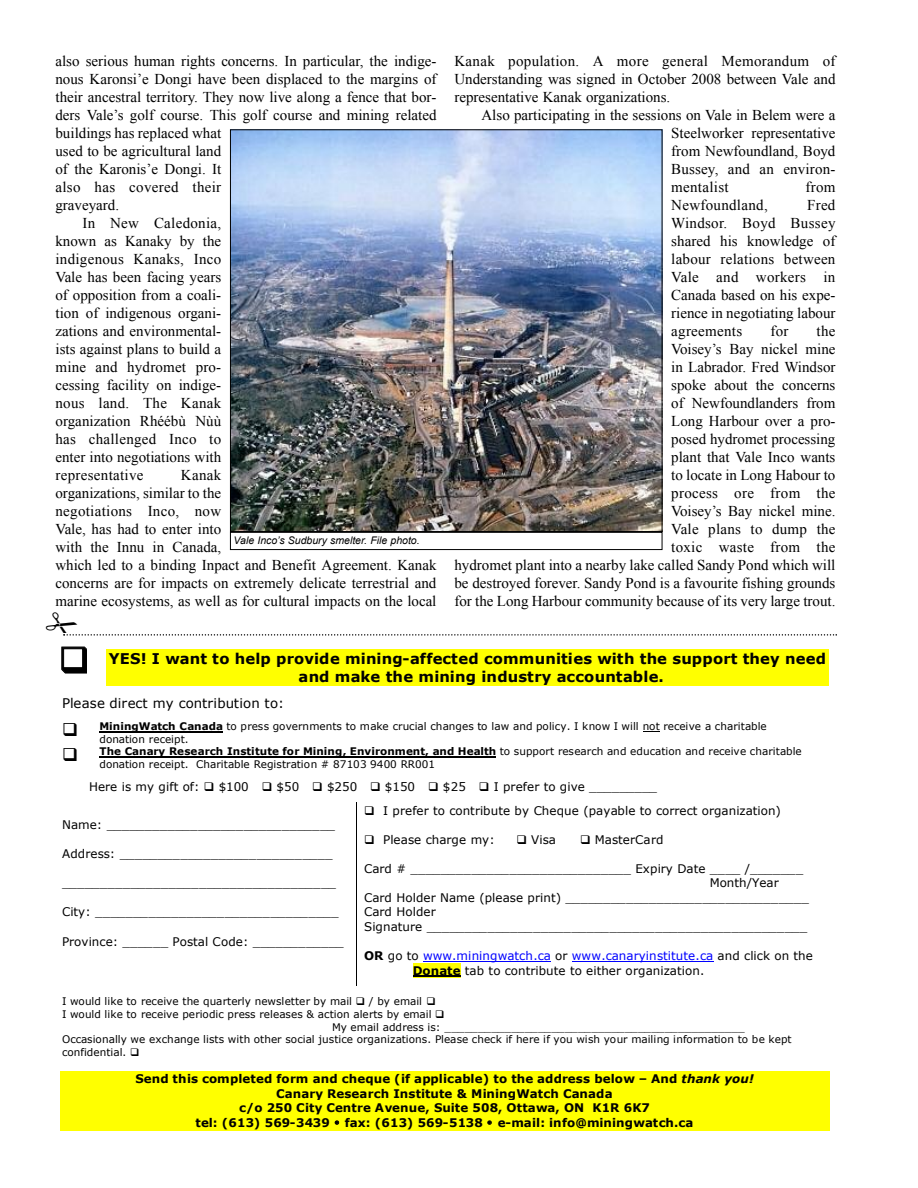
<style>
.page{position:relative;width:918px;height:1188px;background:#fff}
.page>*{position:absolute;margin:0;border:0;box-sizing:border-box;transform-origin:0 0}
.t1{font:15px/18px "Times New Roman";color:#000;text-align:justify}
.t2{font:15px "Times New Roman";letter-spacing:.02em;color:#000}
.t3{font:14.7px/18.3px "Verdana Bold+GNONGG";letter-spacing:.01em;color:#000}
.t4{font:13.35px "Verdana+VFMHME";color:#000}
.t5{font:11.85px/14.4px "Verdana+VFMHME";color:#000}
.t6{font:11.85px/14.7px "Verdana Bold+GNONGG";letter-spacing:.005em;color:#000;text-align:center}
.t7{font:10.5px/12.6px "Verdana+VFMHME";color:#000}
.t8{font:10.5px "Verdana Bold+GNONGG";letter-spacing:.005em;color:#000}
.t9{font:italic 10.5px "Arial";color:#000}
.s1{font-family:"Verdana Bold+GNONGG"}
.s2{font-family:"Verdana+VFMHME"}
.s3{color:#00f}
.s4{font-family:"Verdana Bold Italic+WBORZD"}
</style>
<div class="page">
<div style="left:106px;top:649px;width:723px;height:18px;background:#ff0"></div>
<div style="left:106px;top:667px;width:723px;height:19px;background:#ff0"></div>
<hr style="left:100px;top:731px;width:123px;height:1px;background:#000">
<svg style="left:643px;top:731px;width:17px;height:1px"></svg>
<hr style="left:100px;top:756px;width:396px;height:1px;background:#000">
<hr style="left:423px;top:961px;width:128px;height:1px;background:#00f">
<hr style="left:572px;top:961px;width:141px;height:1px;background:#00f">
<div style="left:413px;top:963px;width:48px;height:14px;background:#ff0"></div>
<hr style="left:413px;top:975px;width:48px;height:2px;background:#000">
<hr style="left:356px;top:803px;width:1px;height:183px;background:#000">
<div style="left:60px;top:1071px;width:769px;height:15px;background:#ff0"></div>
<div style="left:60px;top:1086px;width:769px;height:14px;background:#ff0"></div>
<div style="left:60px;top:1100px;width:769px;height:15px;background:#ff0"></div>
<div style="left:60px;top:1115px;width:769px;height:16px;background:#ff0"></div>
<img style="left:232px;top:132px;width:428px;height:398px">
<div style="left:230px;top:532px;width:432px;height:18px;border:1px solid #000"></div>
<svg style="left:63px;top:634px;width:774px;height:2px"></svg>
<p class="t1" style="left:56px;top:52px;width:382px">also serious human rights concerns. In particular, the indige-</p>
<p class="t1" style="left:55px;top:70px;width:383px">nous Karonsi’e Dongi have been displaced to the margins of</p>
<p class="t1" style="left:55px;top:88px;width:382px">their ancestral territory. They now live along a fence that bor-</p>
<p class="t1" style="left:55px;top:106px;width:383px">ders Vale’s golf course. This golf course and mining related</p>
<p class="t1" style="left:55px;top:124px;width:167px">buildings has replaced what</p>
<p class="t1" style="left:55px;top:142px;width:167px">used to be agricultural land</p>
<p class="t1" style="left:55px;top:160px;width:167px">of the Karonis’e Dongi. It</p>
<p class="t2" style="left:55px;top:179px;width:167px">also has covered their</p>
<p class="t1" style="left:55px;top:196px;width:65px">graveyard.</p>
<p class="t2" style="left:82px;top:215px;width:140px">In New Caledonia,</p>
<p class="t1" style="left:55px;top:232px;width:167px">known as Kanaky by the</p>
<p class="t2" style="left:55px;top:251px;width:167px">indigenous Kanaks, Inco</p>
<p class="t1" style="left:55px;top:268px;width:167px">Vale has been facing years</p>
<p class="t1" style="left:55px;top:286px;width:167px">of opposition from a coali-</p>
<p class="t1" style="left:55px;top:304px;width:167px">tion of indigenous organi-</p>
<p class="t1" style="left:55px;top:322px;width:167px">zations and environmental-</p>
<p class="t1" style="left:55px;top:340px;width:167px">ists against plans to build a</p>
<p class="t1" style="left:55px;top:358px;width:167px">mine and hydromet pro-</p>
<p class="t1" style="left:55px;top:376px;width:167px">cessing facility on indige-</p>
<p class="t2" style="left:55px;top:395px;width:167px">nous land. The Kanak</p>
<p class="t1" style="left:55px;top:412px;width:167px">organization Rhéébù Nùù</p>
<p class="t2" style="left:55px;top:431px;width:167px">has challenged Inco to</p>
<p class="t1" style="left:55px;top:448px;width:167px">enter into negotiations with</p>
<p class="t2" style="left:55px;top:467px;width:90px">representative</p>
<p class="t1" style="left:55px;top:466px;width:383px;text-align:left;text-indent:125px">Kanak<br>organizations, similar to the<br>negotiations Inco, now<br>Vale, has had to enter into<br>with the Innu in Canada,<br>which led to a binding Inpact and Benefit Agreement. Kanak concerns are for impacts on extremely delicate terrestrial and marine ecosystems, as well as for cultural impacts on the local</p>
<p class="t9" style="left:234px;top:534px;width:188px">Vale Inco’s Sudbury smelter. File photo.</p>
<p class="t1" style="left:454px;top:52px;width:383px">Kanak population. A more general Memorandum of Understanding was signed in October 2008 between Vale and representative Kanak organizations.</p>
<p class="t1" style="left:671px;top:106px;width:166px;text-indent:-190px">Also participating in the sessions on Vale in Belem were a Steelworker representative from Newfoundland, Boyd Bussey, and an environ&shy;mentalist</p>
<p class="t1" style="left:805px;top:178px;width:32px">from</p>
<p class="t2" style="left:671px;top:197px;width:98px">Newfoundland,</p>
<p class="t1" style="left:671px;top:196px;width:166px;text-indent:136px">Fred Windsor. Boyd Bussey shared his knowledge of labour relations between Vale and workers in Canada based on his expe&shy;rience in negotiating labour agreements</p>
<p class="t1" style="left:454px;top:322px;width:383px;text-align:right">the<br>Voisey’s Bay nickel mine<br>in Labrador. Fred Windsor<br>spoke about the concerns<br>of Newfoundlanders from<br>Long Harbour over a pro-<br>posed hydromet processing<br>plant that Vale Inco wants<br>to locate in Long Habour to<br>process ore from the<br>Voisey’s Bay nickel mine.<br>Vale plans to dump the<br>toxic waste from the<br>hydromet plant into a nearby lake called Sandy Pond which will be destroyed forever. Sandy Pond is a favourite fishing grounds for the Long Harbour community because of its very large trout.</p>
<p class="t1" style="left:770px;top:322px;width:20px">for</p>
<p class="t3" style="left:299px;top:649px;width:529px;text-indent:-190px">YES! I want to help provide mining-affected communities with the support they need and make the mining industry accountable.</p>
<p class="t4" style="left:62px;top:695px;width:224px">Please direct my contribution to:</p>
<p class="t7" style="left:100px;top:720px;width:669px"><span class="s1">MiningWatch Canada</span> to press governments to make crucial changes to law and policy. I know I will not receive a charitable donation receipt.</p>
<p class="t8" style="left:100px;top:745px;width:704px">The Canary Research Institute for Mining, Environment, and Health <span class="s2">to support research and education and receive charitable</span></p>
<p class="t7" style="left:100px;top:758px;width:337px">donation receipt. Charitable Registration # 87103 9400 RR001</p>
<p class="t5" style="left:89px;top:779px;width:112px">Here is my gift of:</p>
<p class="t5" style="left:219px;top:779px;width:32px">$100</p>
<p class="t5" style="left:277px;top:779px;width:24px">$50</p>
<p class="t5" style="left:327px;top:779px;width:32px">$250</p>
<p class="t5" style="left:385px;top:779px;width:32px">$150</p>
<p class="t5" style="left:443px;top:779px;width:25px">$25</p>
<p class="t5" style="left:494px;top:779px;width:165px">I prefer to give _________</p>
<p class="t5" style="left:62px;top:817px;width:275px">Name: ______________________________</p>
<p class="t5" style="left:62px;top:846px;width:272px">Address: ____________________________</p>
<p class="t5" style="left:62px;top:875px;width:276px">____________________________________</p>
<p class="t5" style="left:62px;top:904px;width:278px">City: ________________________________</p>
<p class="t5" style="left:62px;top:934px;width:283px">Province: ______ Postal Code: ____________</p>
<p class="t5" style="left:383px;top:803px;width:399px">I prefer to contribute by Cheque (payable to correct organization)</p>
<p class="t5" style="left:383px;top:832px;width:113px">Please charge my:</p>
<p class="t5" style="left:531px;top:832px;width:26px">Visa</p>
<p class="t5" style="left:595px;top:832px;width:70px">MasterCard</p>
<p class="t5" style="left:364px;top:861px;width:441px">Card # _____________________________ Expiry Date ____ /_______</p>
<p class="t5" style="left:710px;top:875px;width:71px">Month/Year</p>
<p class="t5" style="left:364px;top:890px;width:446px">Card Holder Name (please print) ________________________________</p>
<p class="t5" style="left:364px;top:904px;width:73px">Card Holder</p>
<p class="t5" style="left:364px;top:919px;width:445px">Signature __________________________________________________</p>
<p class="t5" style="left:413px;top:948px;width:402px;text-indent:-49px"><span class="s1">OR</span> go to <span class="s3">www.miningwatch.ca</span> or <span class="s3">www.canaryinstitute.ca</span> and click on the<br><span class="s1">Donate</span> tab to contribute to either organization.</p>
<p class="t7" style="left:62px;top:994px;width:292px">I would like to receive the quarterly newsletter by mail</p>
<p class="t7" style="left:369px;top:994px;width:55px">/ by email</p>
<p class="t7" style="left:62px;top:1007px;width:371px">I would like to receive periodic press releases &amp; action alerts by email</p>
<p class="t7" style="left:332px;top:1020px;width:414px">My email address is: _____________________________________________</p>
<p class="t7" style="left:62px;top:1033px;width:731px">Occasionally we exchange lists with other social justice organizations. Please check if here if you wish your mailing information to be kept</p>
<p class="t7" style="left:62px;top:1046px;width:66px">confidential.</p>
<p class="t6" style="left:136px;top:1071px;width:620px">Send this completed form and cheque (if applicable) to the address below – And <span class="s4">thank you!<br></span>Canary Research Institute &amp; MiningWatch Canada<br>c/o 250 City Centre Avenue, Suite 508, Ottawa, ON K1R 6K7<br>tel: (613) 569-3439 • fax: (613) 569-5138 • e-mail: info@miningwatch.ca</p>
</div>
